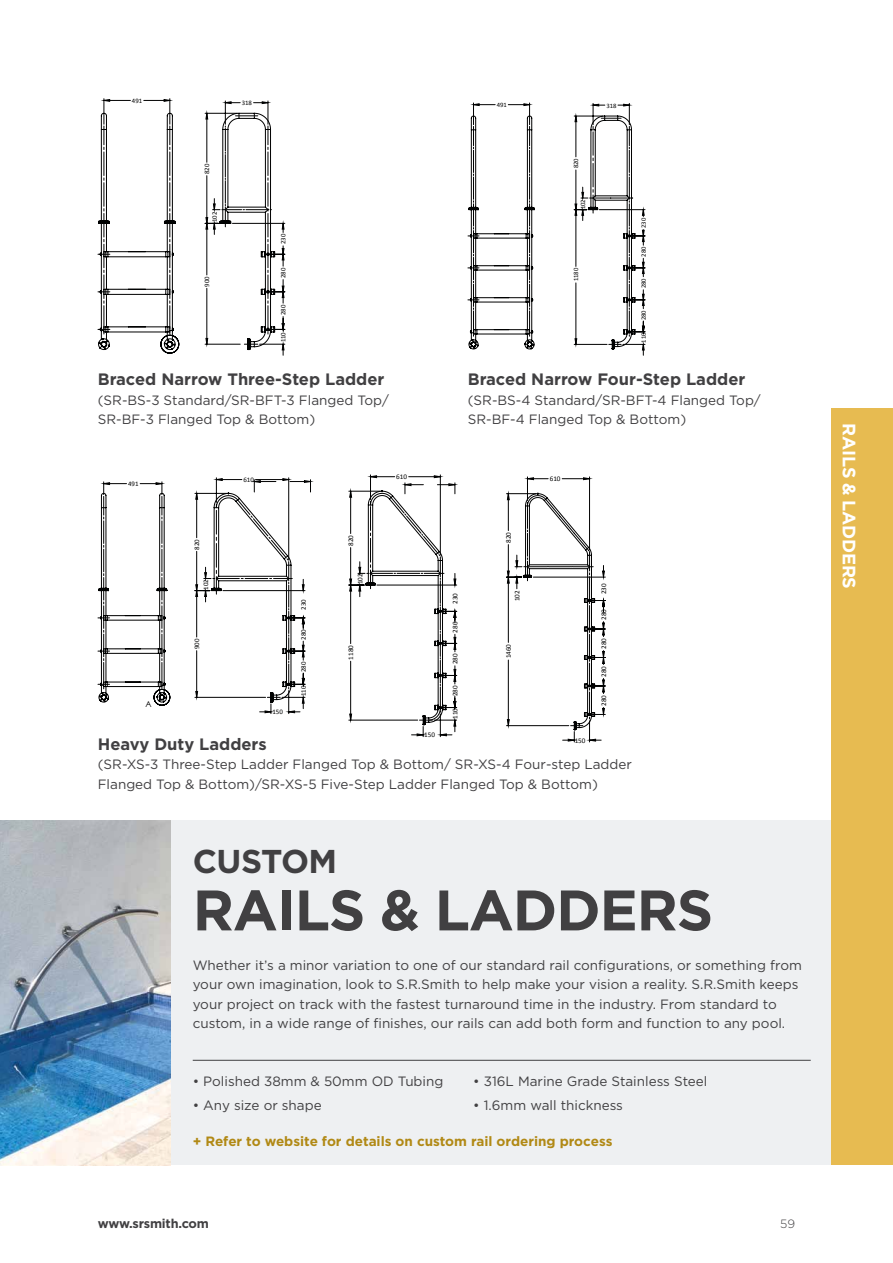
<style>
.page{position:relative;width:893px;height:1263px;background:#fff}
.page>*{position:absolute;margin:0;border:0;box-sizing:border-box;transform-origin:0 0}
.t1{font:700 57px "Gotham";letter-spacing:-.02em;color:#414042}
.t2{font:700 33px "Gotham";letter-spacing:-.015em;color:#414042}
.t3{font:700 18px "Gotham";letter-spacing:-.015em;color:#fff}
.t4{font:700 16.5px "Gotham";color:#414042}
.t5{font:13.5px/19.5px "Gotham";color:#414042}
.t6{font:700 13.5px "Gotham";color:#b18915}
.t7{font:700 12.75px "Gotham";letter-spacing:-.015em;color:#414042}
.t8{font:300 12px "Gotham";color:#414042}
.t9{font:8.25px "Century Gothic";color:#000101}
.t10{font:7.05px "Calibri";color:#000101}
.t11{font:6.9px "Calibri";color:#000101}
.t12{font:6.75px "Calibri";color:#000101}
.t13{font:6.6px "Calibri";color:#000101}
</style>
<div class="page">
<div style="left:170px;top:821px;width:723px;height:344px;background:#eef0f2"></div>
<div style="left:831px;top:408px;width:62px;height:757px;background:#e7bb51"></div>
<hr style="left:193px;top:1060px;width:618px;height:1px;background:#414042">
<svg style="left:98px;top:99px;width:187px;height:256px"></svg>
<svg style="left:468px;top:103px;width:177px;height:252px"></svg>
<svg style="left:98px;top:478px;width:213px;height:236px"></svg>
<svg style="left:349px;top:475px;width:108px;height:262px"></svg>
<svg style="left:506px;top:477px;width:99px;height:265px"></svg>
<img style="left:0;top:821px;width:170px;height:344px">
<p class="t12" style="left:132px;top:96px;width:12px">491</p>
<p class="t12" style="left:203px;top:174px;width:12px;rotate:-90deg">820</p>
<p class="t12" style="left:210px;top:222px;width:12px;rotate:-90deg">102</p>
<p class="t12" style="left:203px;top:287px;width:12px;rotate:-90deg">900</p>
<p class="t12" style="left:242px;top:99px;width:12px">318</p>
<p class="t12" style="left:279px;top:244px;width:12px;rotate:-90deg">230</p>
<p class="t12" style="left:279px;top:278px;width:12px;rotate:-90deg">280</p>
<p class="t12" style="left:279px;top:315px;width:12px;rotate:-90deg">280</p>
<p class="t12" style="left:279px;top:342px;width:12px;rotate:-90deg">110</p>
<p class="t4" style="left:98px;top:368px;width:288px">Braced Narrow Three-Step Ladder</p>
<p class="t5" style="left:98px;top:390px;width:293px">(SR-BS-3 Standard/SR-BFT-3 Flanged Top/<br>SR-BF-3 Flanged Top &amp; Bottom)</p>
<p class="t11" style="left:128px;top:479px;width:12px">491</p>
<p class="t9" style="left:146px;top:698px;width:8px">A</p>
<p class="t11" style="left:193px;top:550px;width:12px;rotate:-90deg">820</p>
<p class="t11" style="left:201px;top:590px;width:12px;rotate:-90deg">102</p>
<p class="t11" style="left:193px;top:649px;width:12px;rotate:-90deg">900</p>
<p class="t11" style="left:243px;top:475px;width:12px">610</p>
<p class="t11" style="left:272px;top:708px;width:12px">150</p>
<p class="t11" style="left:299px;top:610px;width:12px;rotate:-90deg">230</p>
<p class="t11" style="left:299px;top:640px;width:12px;rotate:-90deg">280</p>
<p class="t11" style="left:299px;top:672px;width:12px;rotate:-90deg">280</p>
<p class="t11" style="left:299px;top:696px;width:12px;rotate:-90deg">110</p>
<p class="t10" style="left:346px;top:546px;width:12px;rotate:-90deg">820</p>
<p class="t10" style="left:356px;top:584px;width:12px;rotate:-90deg">102</p>
<p class="t10" style="left:346px;top:660px;width:16px;rotate:-90deg">1180</p>
<p class="t10" style="left:396px;top:472px;width:12px">610</p>
<p class="t13" style="left:497px;top:101px;width:12px">491</p>
<p class="t13" style="left:572px;top:168px;width:12px;rotate:-90deg">820</p>
<p class="t13" style="left:579px;top:209px;width:12px;rotate:-90deg">102</p>
<p class="t13" style="left:606px;top:101px;width:12px">318</p>
<p class="t13" style="left:572px;top:281px;width:15px;rotate:-90deg">1180</p>
<p class="t13" style="left:639px;top:228px;width:12px;rotate:-90deg">230</p>
<p class="t13" style="left:639px;top:257px;width:12px;rotate:-90deg">280</p>
<p class="t13" style="left:639px;top:288px;width:12px;rotate:-90deg">280</p>
<p class="t13" style="left:639px;top:320px;width:12px;rotate:-90deg">280</p>
<p class="t13" style="left:639px;top:343px;width:12px;rotate:-90deg">110</p>
<p class="t4" style="left:468px;top:368px;width:279px">Braced Narrow Four-Step Ladder</p>
<p class="t5" style="left:468px;top:390px;width:295px">(SR-BS-4 Standard/SR-BFT-4 Flanged Top/<br>SR-BF-4 Flanged Top &amp; Bottom)</p>
<p class="t10" style="left:550px;top:474px;width:12px">610</p>
<p class="t10" style="left:451px;top:604px;width:12px;rotate:-90deg">230</p>
<p class="t10" style="left:451px;top:633px;width:12px;rotate:-90deg">280</p>
<p class="t10" style="left:451px;top:664px;width:12px;rotate:-90deg">280</p>
<p class="t10" style="left:451px;top:696px;width:12px;rotate:-90deg">280</p>
<p class="t10" style="left:451px;top:719px;width:12px;rotate:-90deg">110</p>
<p class="t10" style="left:504px;top:543px;width:12px;rotate:-90deg">820</p>
<p class="t10" style="left:513px;top:601px;width:12px;rotate:-90deg">102</p>
<p class="t10" style="left:504px;top:658px;width:16px;rotate:-90deg">1460</p>
<p class="t10" style="left:599px;top:594px;width:12px;rotate:-90deg">230</p>
<p class="t10" style="left:599px;top:620px;width:12px;rotate:-90deg">280</p>
<p class="t10" style="left:599px;top:649px;width:12px;rotate:-90deg">280</p>
<p class="t10" style="left:599px;top:677px;width:12px;rotate:-90deg">280</p>
<p class="t10" style="left:599px;top:706px;width:12px;rotate:-90deg">280</p>
<p class="t10" style="left:424px;top:731px;width:12px">150</p>
<p class="t4" style="left:98px;top:733px;width:171px">Heavy Duty Ladders</p>
<p class="t5" style="left:98px;top:755px;width:536px">(SR-XS-3 Three-Step Ladder Flanged Top &amp; Bottom/ SR-XS-4 Four-step Ladder<br>Flanged Top &amp; Bottom)/SR-XS-5 Five-Step Ladder Flanged Top &amp; Bottom)</p>
<p class="t10" style="left:575px;top:736px;width:12px">150</p>
<h2 class="t2" style="left:193px;top:840px;width:146px">CUSTOM</h2>
<h1 class="t1" style="left:193px;top:872px;width:522px">RAILS &amp; LADDERS</h1>
<p class="t5" style="left:193px;top:955px;width:611px">Whether it’s a minor variation to one of our standard rail configurations, or something from your own imagination, look to S.R.Smith to help make your vision a reality. S.R.Smith keeps your project on track with the fastest turnaround time in the industry. From standard to custom, in a wide range of finishes, our rails can add both form and function to any pool.</p>
<p class="t5" style="left:193px;top:1071px;width:252px">• Polished 38mm &amp; 50mm OD Tubing</p>
<p class="t5" style="left:473px;top:1071px;width:236px">• 316L Marine Grade Stainless Steel</p>
<p class="t5" style="left:193px;top:1095px;width:130px">• Any size or shape</p>
<p class="t5" style="left:473px;top:1095px;width:151px">• 1.6mm wall thickness</p>
<p class="t6" style="left:193px;top:1132px;width:421px">+ Refer to website for details on custom rail ordering process</p>
<p class="t7" style="left:98px;top:1215px;width:113px">www.srsmith.com</p>
<p class="t8" style="left:780px;top:1216px;width:17px">59</p>
<h3 class="t3" style="left:861px;top:423px;width:167px;rotate:90deg">RAILS &amp; LADDERS</h3>
</div>
